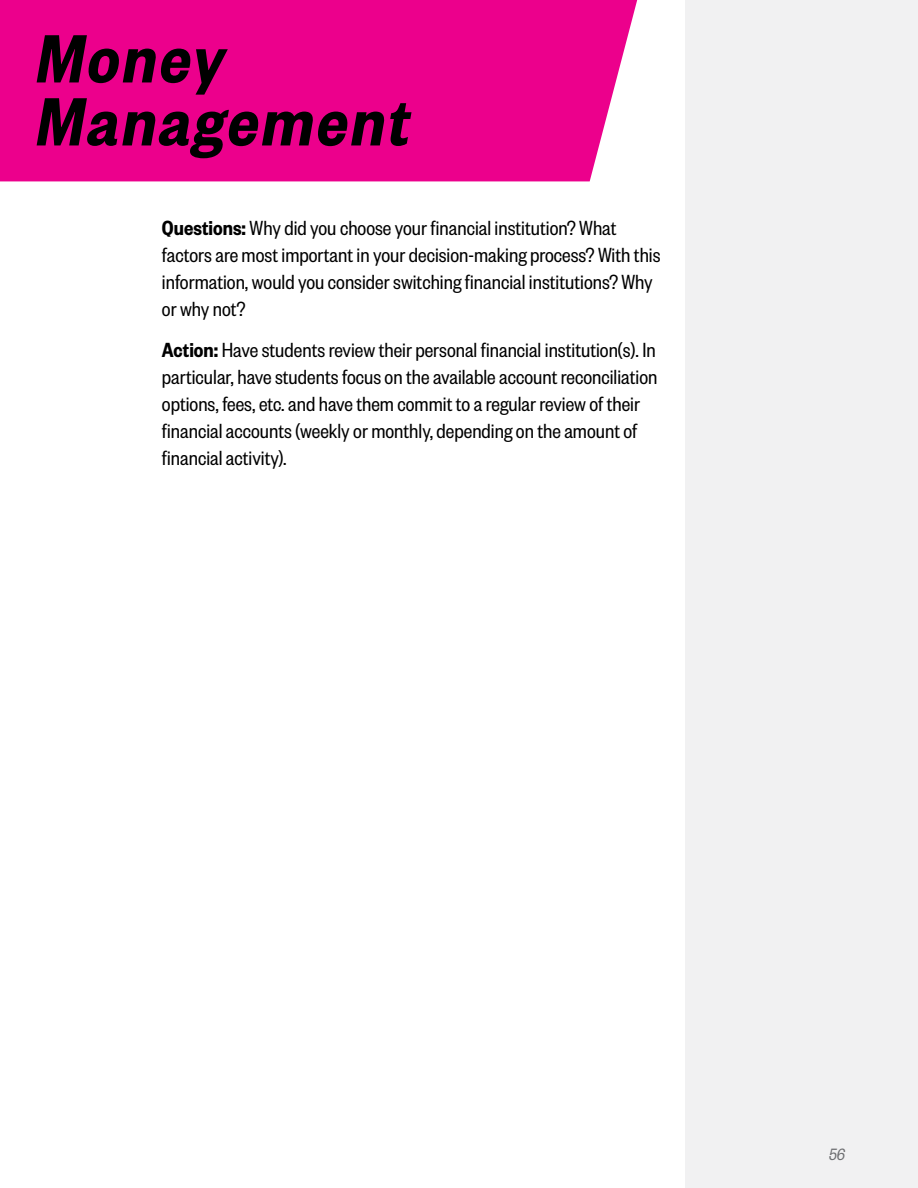
<style>
.page{position:relative;width:918px;height:1188px;background:#fff}
.page>*{position:absolute;margin:0;border:0;box-sizing:border-box;transform-origin:0 0}
.t1{font:italic 600 75px/63px "Founders Grotesk Cond";color:#000}
.t2{font:22.5px/27px "Founders Grotesk Cond";color:#000}
.t3{font:italic 18px "Founders Grotesk Cond";color:#6d6e71}
.s1{font-weight:600}
</style>
<div class="page">
<div style="left:0;top:0;width:637px;height:181px;background:#ec008c"></div>
<div style="left:686px;top:0;width:232px;height:1188px;background:#f1f1f2"></div>
<h1 class="t1" style="left:33px;top:24px;width:390px">Money<br>Management</h1>
<p class="t2" style="left:162px;top:214px;width:500px"><span class="s1">Questions:</span> Why did you choose your financial institution? What factors are most important in your decision-making process? With this information, would you consider switching financial institutions? Why or why not?</p>
<p class="t2" style="left:162px;top:335px;width:497px"><span class="s1">Action:</span> Have students review their personal financial institution(s). In particular, have students focus on the available account reconciliation options, fees, etc. and have them commit to a regular review of their financial accounts (weekly or monthly, depending on the amount of financial activity).</p>
<p class="t3" style="left:828px;top:1145px;width:21px">56</p>
</div>
